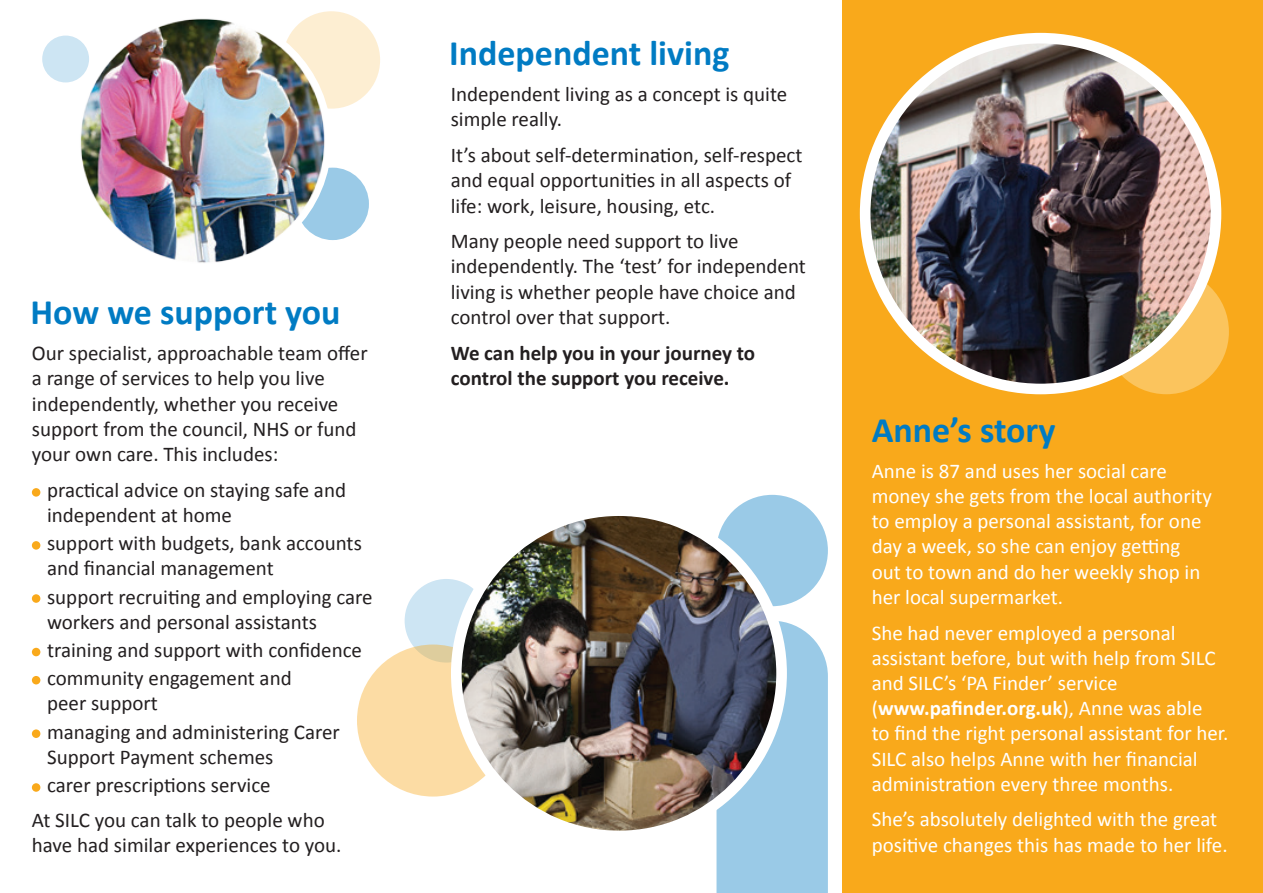
<style>
.page{position:relative;width:1263px;height:893px;background:#fff}
.page>*{position:absolute;margin:0;border:0;box-sizing:border-box;transform-origin:0 0}
.t1{font:700 36px "Calibri";color:#007bc3}
.t2{font:21px/25.2px "Calibri";color:#231f20}
.t3{font:21px/25.2px "Calibri";color:#fff}
.t4{font:700 21px/25.2px "Calibri";color:#231f20}
.s1{font-weight:700}
</style>
<div class="page">
<div style="left:843px;top:0;width:420px;height:893px;background:#f9a91b"></div>
<div style="left:716px;top:621px;width:112px;height:272px;background:#9acae7"></div>
<div style="left:716px;top:495px;width:112px;height:111px;background:#9acae7;border-radius:50%"></div>
<div style="left:1104px;top:269px;width:125px;height:125px;background:#fbc45d;border-radius:50%"></div>
<div style="left:405px;top:579px;width:83px;height:84px;background:#cde5f3;border-radius:50%"></div>
<div style="left:357px;top:644px;width:152px;height:152px;background:#fcdca4;border-radius:50%"></div>
<div style="left:296px;top:168px;width:73px;height:72px;background:#9acae7;border-radius:50%"></div>
<div style="left:42px;top:36px;width:47px;height:46px;background:#cde5f3;border-radius:50%"></div>
<div style="left:283px;top:11px;width:97px;height:98px;background:#fdeed2;border-radius:50%"></div>
<div style="left:860px;top:33px;width:361px;height:361px;background:#fff;border-radius:50%"></div>
<div style="left:451px;top:505px;width:336px;height:336px;background:#fff;border-radius:50%"></div>
<img style="left:76px;top:14px;width:253px;height:249px">
<div style="left:32px;top:488px;width:8px;height:9px;background:#f9a91b;border-radius:50%"></div>
<div style="left:32px;top:541px;width:8px;height:9px;background:#f9a91b;border-radius:50%"></div>
<div style="left:32px;top:594px;width:8px;height:9px;background:#f9a91b;border-radius:50%"></div>
<div style="left:32px;top:648px;width:8px;height:8px;background:#f9a91b;border-radius:50%"></div>
<div style="left:32px;top:676px;width:8px;height:8px;background:#f9a91b;border-radius:50%"></div>
<div style="left:32px;top:729px;width:8px;height:9px;background:#f9a91b;border-radius:50%"></div>
<div style="left:32px;top:783px;width:8px;height:9px;background:#f9a91b;border-radius:50%"></div>
<img style="left:462px;top:516px;width:314px;height:315px;border-radius:157px">
<img style="left:870px;top:43px;width:341px;height:341px;border-radius:170px">
<h1 class="t1" style="left:30px;top:286px;width:312px">How we support you</h1>
<p class="t2" style="left:32px;top:340px;width:337px">Our specialist, approachable team offer a range of services to help you live independently, whether you receive support from the council, NHS or fund your own care. This includes:</p>
<p class="t2" style="left:47px;top:477px;width:300px">practical advice on staying safe and independent at home</p>
<p class="t2" style="left:47px;top:530px;width:316px">support with budgets, bank accounts and financial management</p>
<p class="t2" style="left:47px;top:583px;width:327px">support recruiting and employing care workers and personal assistants</p>
<p class="t2" style="left:47px;top:635px;width:316px;line-height:28.2px">training and support with confidence community engagement and</p>
<p class="t2" style="left:47px;top:689px;width:294px;line-height:28.2px">peer support<br>managing and administering Carer</p>
<p class="t2" style="left:47px;top:742px;width:228px;line-height:28.2px">Support Payment schemes carer prescriptions service</p>
<p class="t2" style="left:32px;top:807px;width:311px">At SILC you can talk to people who have had similar experiences to you.</p>
<h1 class="t1" style="left:449px;top:28px;width:282px">Independent living</h1>
<p class="t2" style="left:451px;top:81px;width:338px">Independent living as a concept is quite simple really.</p>
<p class="t2" style="left:451px;top:142px;width:353px">It’s about self-determination, self-respect and equal opportunities in all aspects of life: work, leisure, housing, etc.</p>
<p class="t2" style="left:451px;top:228px;width:357px">Many people need support to live independently. The ‘test’ for independent living is whether people have choice and control over that support.</p>
<p class="t4" style="left:451px;top:339px;width:306px">We can help you in your journey to control the support you receive.</p>
<h1 class="t1" style="left:872px;top:404px;width:185px">Anne’s story</h1>
<p class="t3" style="left:872px;top:458px;width:342px">Anne is 87 and uses her social care money she gets from the local authority to employ a personal assistant, for one day a week, so she can enjoy getting out to town and do her weekly shop in her local supermarket.</p>
<p class="t3" style="left:872px;top:619px;width:358px">She had never employed a personal assistant before, but with help from SILC and SILC’s ‘PA Finder’ service (<span class="s1">www.pafinder.org.uk</span>), Anne was able<br>to find the right personal assistant for her.<br>SILC also helps Anne with her financial administration every three months.</p>
<p class="t3" style="left:872px;top:806px;width:357px">She’s absolutely delighted with the great positive changes this has made to her life.</p>
</div>
